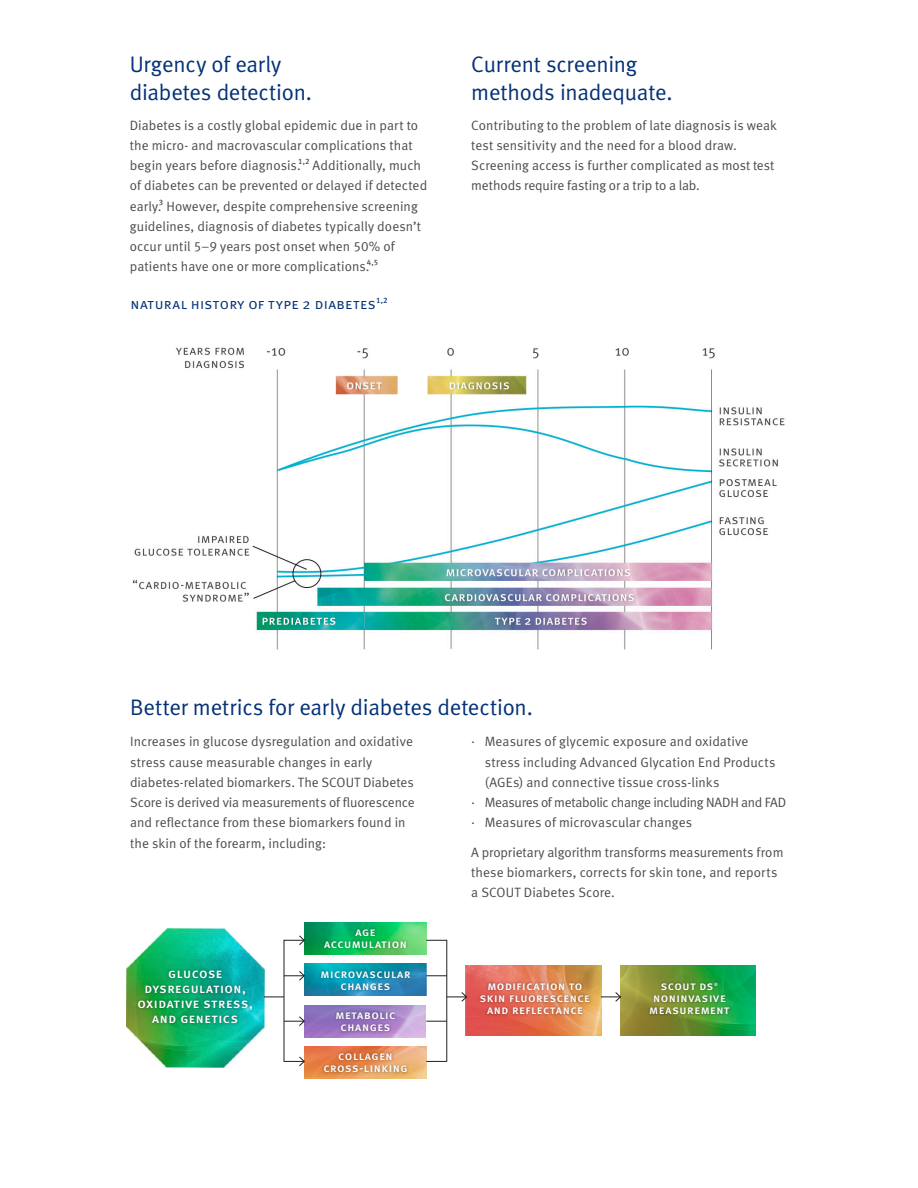
<style>
.page{position:relative;width:918px;height:1188px;background:#fff}
.page>*{position:absolute;margin:0;border:0;box-sizing:border-box;transform-origin:0 0}
.t1{font:22.5px/28.5px "Meta Normal LF";letter-spacing:-.01em;color:#053276}
.t2{font:15px "Meta Normal Caps";letter-spacing:.025em;color:#053276}
.t3{font:13.5px/20.2px "Meta Normal LF";letter-spacing:.005em;color:#4b4c4d}
.t4{font:13.5px/15px "Meta Medium LF Caps";letter-spacing:.04em;color:#fff;text-align:center}
.t5{font:13.5px "Meta Normal LF";letter-spacing:-.025em;color:#4b4c4d}
.t6{font:12px/12px "Meta Medium LF Caps";letter-spacing:.045em;color:#fff;text-align:center}
.t7{font:4.5px "Meta Medium LF Caps";color:#fff}
.s1{font-family:"Meta Normal"}
</style>
<div class="page">
<img style="left:126px;top:928px;width:138px;height:139px">
<div style="left:136px;top:968px;width:119px;height:58px;background:#231f20;opacity:.5"></div>
<img style="left:305px;top:922px;width:121px;height:32px">
<img style="left:305px;top:964px;width:121px;height:32px">
<img style="left:305px;top:1005px;width:121px;height:32px">
<img style="left:305px;top:1047px;width:121px;height:31px">
<div style="left:319px;top:968px;width:94px;height:25px;background:#231f20;opacity:.5"></div>
<div style="left:321px;top:926px;width:88px;height:24px;background:#231f20;opacity:.5"></div>
<div style="left:334px;top:1010px;width:64px;height:24px;background:#231f20;opacity:.5"></div>
<div style="left:321px;top:1051px;width:88px;height:24px;background:#231f20;opacity:.5"></div>
<img style="left:467px;top:965px;width:134px;height:70px">
<img style="left:620px;top:965px;width:136px;height:70px">
<div style="left:478px;top:981px;width:115px;height:36px;background:#231f20;opacity:.5"></div>
<div style="left:647px;top:980px;width:85px;height:37px;background:#231f20;opacity:.5"></div>
<svg style="left:264px;top:935px;width:41px;height:131px"></svg>
<svg style="left:426px;top:940px;width:41px;height:122px"></svg>
<svg style="left:601px;top:992px;width:20px;height:10px"></svg>
<img style="left:132px;top:347px;width:653px;height:303px">
<h1 class="t1" style="left:130px;top:50px;width:184px">Urgency of early diabetes detection.</h1>
<p class="t3" style="left:130px;top:115px;width:299px">Diabetes is a costly global epidemic due in part to the micro- and macrovascular complications that begin years before diagnosis.<sup>1,2</sup> Additionally, much of diabetes can be prevented or delayed if detected early.<sup>3</sup> However, despite comprehensive screening guidelines, diagnosis of diabetes typically doesn’t occur until 5–9 years post onset when 50% of patients have one or more complications.<sup>4,5</sup></p>
<p class="t2" style="left:131px;top:295px;width:259px">natural history of type 2 diabetes<sup>1,2</sup></p>
<h1 class="t1" style="left:471px;top:50px;width:203px">Current screening methods inadequate.</h1>
<p class="t3" style="left:471px;top:115px;width:307px">Contributing to the problem of late diagnosis is weak test sensitivity and the need for a blood draw.<br>Screening access is further complicated as most test methods require fasting or a trip to a lab.</p>
<h1 class="t1" style="left:130px;top:693px;width:404px">Better metrics for early diabetes detection.</h1>
<p class="t3" style="left:130px;top:731px;width:286px">Increases in glucose dysregulation and oxidative stress cause measurable changes in early diabetes-related biomarkers. The SCOUT Diabetes Score is derived via measurements of fluorescence and reflectance from these biomarkers found in the skin of the forearm, including:</p>
<p class="t3" style="left:471px;top:731px;width:279px"><span class="s1">·</span> Measures of glycemic exposure and oxidative</p>
<p class="t3" style="left:485px;top:752px;width:292px">stress including Advanced Glycation End Products</p>
<p class="t3" style="left:485px;top:772px;width:236px">(AGEs) and connective tissue cross-links</p>
<p class="t5" style="left:471px;top:795px;width:317px"><span class="s1">·</span> Measures of metabolic change including NADH and FAD</p>
<p class="t3" style="left:471px;top:812px;width:222px"><span class="s1">·</span> Measures of microvascular changes</p>
<p class="t3" style="left:471px;top:842px;width:314px">A proprietary algorithm transforms measurements from these biomarkers, corrects for skin tone, and reports a SCOUT Diabetes Score.</p>
<p class="t6" style="left:324px;top:925px;width:84px">age accumulation</p>
<p class="t4" style="left:138px;top:966px;width:117px">glucose dysregulation, oxidative stress, and genetics</p>
<p class="t6" style="left:321px;top:968px;width:92px">microvascular changes</p>
<p class="t6" style="left:335px;top:1009px;width:62px">metabolic changes</p>
<p class="t6" style="left:323px;top:1050px;width:86px">collagen cross-linking</p>
<p class="t6" style="left:480px;top:980px;width:111px">modification to skin fluorescence and reflectance</p>
<p class="t6" style="left:661px;top:980px;width:54px">scout ds</p>
<p class="t7" style="left:714px;top:981px;width:5px">®</p>
<p class="t6" style="left:649px;top:992px;width:82px">noninvasive measurement</p>
</div>
